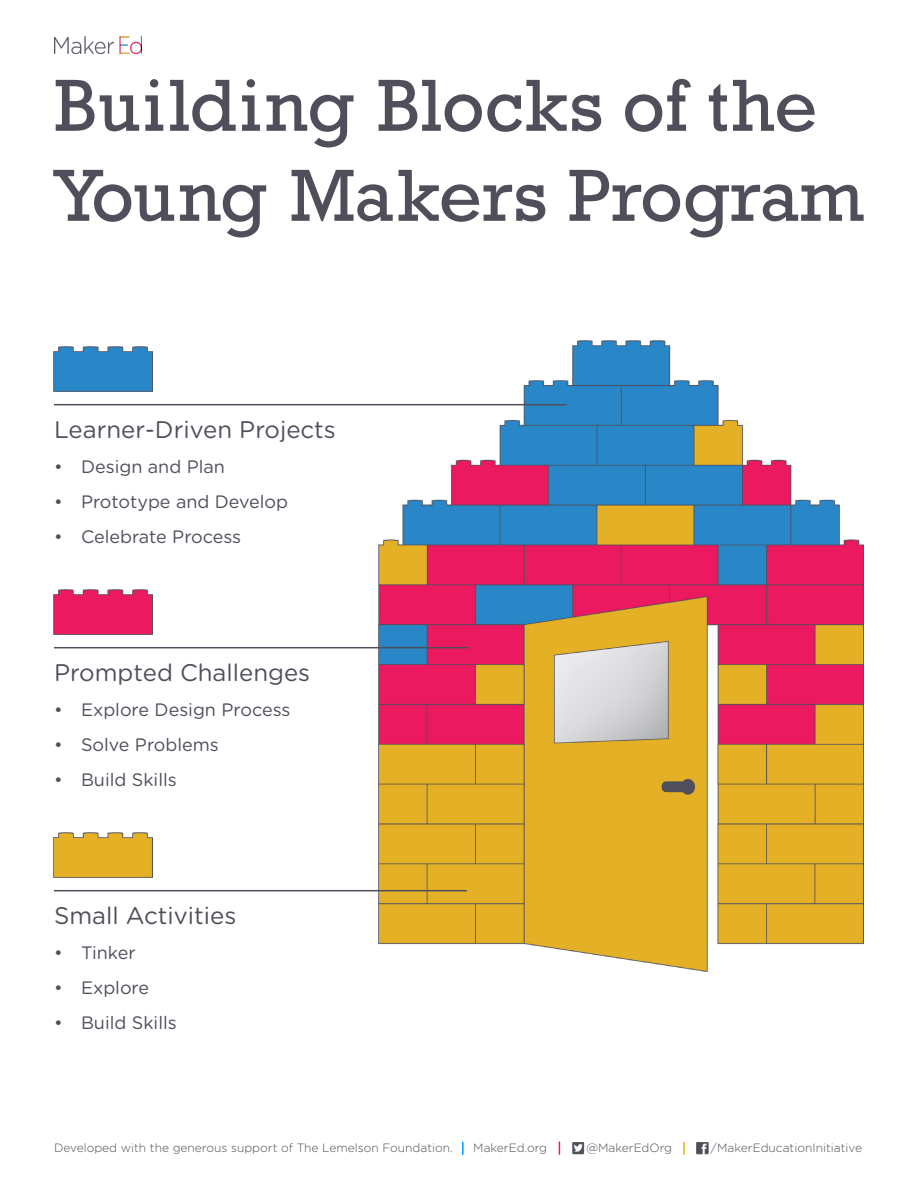
<style>
.page{position:relative;width:918px;height:1188px;background:#fff}
.page>*{position:absolute;margin:0;border:0;box-sizing:border-box;transform-origin:0 0}
.t1{font:75px "Rockwell";color:#4f4f5c}
.t2{font:24px "Gotham Rounded";color:#4f4f5c}
.t3{font:18px "Gotham Rounded";color:#4f4f5c}
.t4{font:300 12px "Gotham Rounded";color:#4f4f53}
</style>
<div class="page">
<svg style="left:696px;top:1142px;width:13px;height:12px"></svg>
<svg style="left:572px;top:1142px;width:13px;height:13px"></svg>
<svg style="left:462px;top:1142px;width:2px;height:12px"></svg>
<svg style="left:559px;top:1142px;width:1px;height:12px"></svg>
<svg style="left:683px;top:1142px;width:2px;height:12px"></svg>
<img style="left:54px;top:36px;width:87px;height:17px">
<img style="left:378px;top:341px;width:486px;height:631px">
<hr style="left:54px;top:890px;width:413px;height:1px;background:#4f4f5c">
<hr style="left:54px;top:404px;width:512px;height:1px;background:#4f4f5c">
<hr style="left:54px;top:647px;width:415px;height:1px;background:#4f4f5c">
<img style="left:54px;top:347px;width:98px;height:45px">
<div style="left:54px;top:590px;width:98px;height:44px;background:#eb1960"></div>
<img style="left:54px;top:833px;width:98px;height:45px">
<p class="t1" style="left:54px;top:62px;width:765px">Building Blocks of the</p>
<p class="t1" style="left:54px;top:152px;width:812px">Young Makers Program</p>
<p class="t2" style="left:54px;top:413px;width:283px">Learner-Driven Projects</p>
<p class="t3" style="left:54px;top:454px;width:173px">• Design and Plan</p>
<p class="t3" style="left:54px;top:489px;width:236px">• Prototype and Develop</p>
<p class="t3" style="left:54px;top:524px;width:189px">• Celebrate Process</p>
<p class="t2" style="left:54px;top:656px;width:258px">Prompted Challenges</p>
<p class="t3" style="left:54px;top:697px;width:238px">• Explore Design Process</p>
<p class="t3" style="left:54px;top:732px;width:166px">• Solve Problems</p>
<p class="t3" style="left:54px;top:767px;width:124px">• Build Skills</p>
<p class="t2" style="left:54px;top:899px;width:184px">Small Activities</p>
<p class="t3" style="left:54px;top:940px;width:83px">• Tinker</p>
<p class="t3" style="left:54px;top:975px;width:97px">• Explore</p>
<p class="t3" style="left:54px;top:1010px;width:124px">• Build Skills</p>
<p class="t4" style="left:54px;top:1140px;width:400px">Developed with the generous support of The Lemelson Foundation.</p>
<p class="t4" style="left:473px;top:1140px;width:75px">MakerEd.org</p>
<p class="t4" style="left:586px;top:1140px;width:87px">@MakerEdOrg</p>
<p class="t4" style="left:711px;top:1140px;width:153px">/MakerEducationInitiative</p>
</div>
